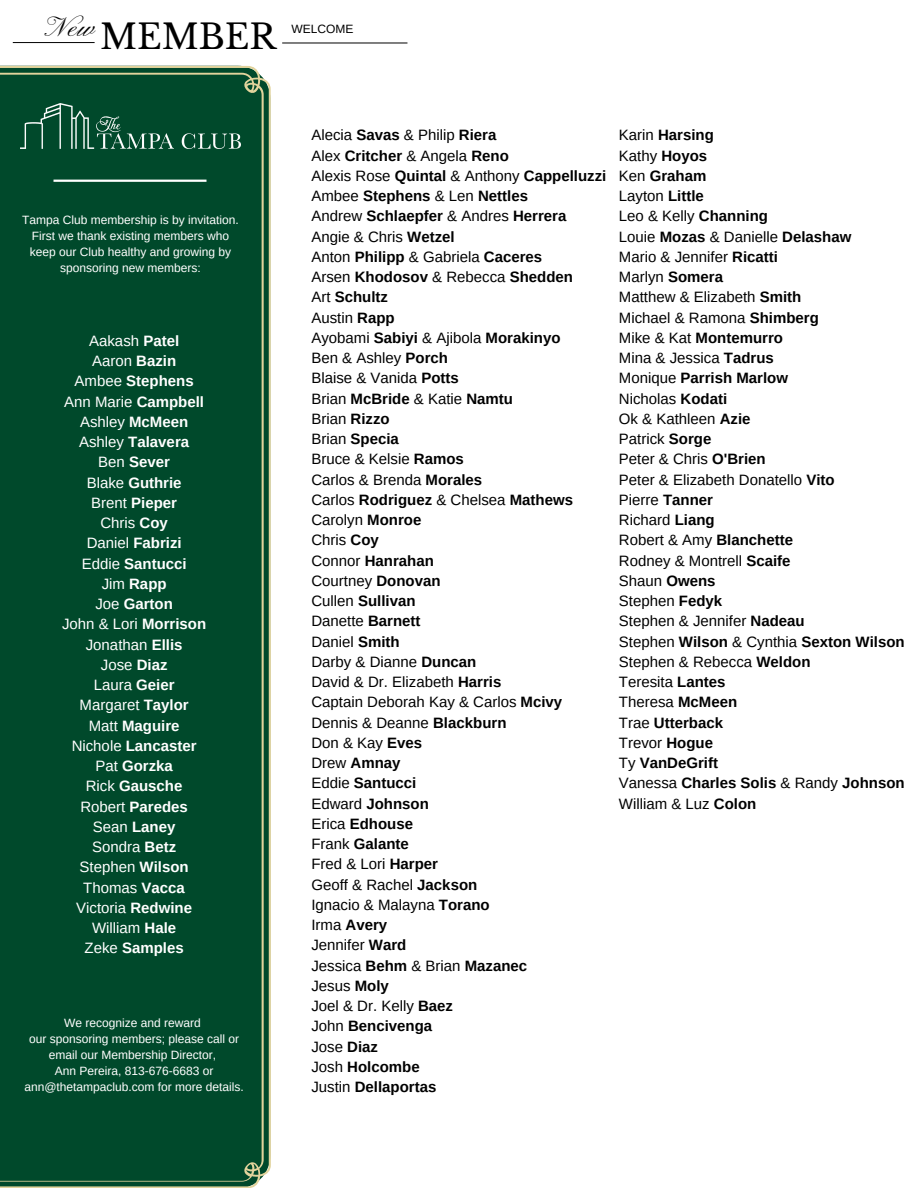
<style>
.page{position:relative;width:918px;height:1188px;background:#fff}
.page>*{position:absolute;margin:0;border:0;box-sizing:border-box;transform-origin:0 0}
.t1{font:34.05px "Libre Baskerville";color:#000}
.t2{font:15px/20.2px "Arimo";color:#000}
.t3{font:700 15px/20.2px "Arimo";color:#fff;text-align:center}
.t4{font:12px/16px "Arimo";color:#fff;text-align:center}
.t5{font:12px "Arimo";color:#000}
.s1{font-weight:400}
.s2{font-weight:700}
</style>
<div class="page">
<hr style="left:13px;top:42px;width:82px;height:1px;background:#000">
<hr style="left:282px;top:43px;width:125px;height:1px;background:#000">
<div style="left:0;top:66px;width:271px;height:1122px;background:#00492b"></div>
<h1 class="t1" style="left:48px;top:16px;width:230px"><sup>New</sup> MEMBER</h1>
<p class="t5" style="left:292px;top:23px;width:64px">WELCOME</p>
<p class="t4" style="left:22px;top:211px;width:218px">Tampa Club membership is by invitation.<br>First we thank existing members who keep our Club healthy and growing by sponsoring new members:</p>
<p class="t3" style="left:62px;top:331px;width:146px"><span class="s1">Aakash</span> Patel<br><span class="s1">Aaron</span> Bazin<br><span class="s1">Ambee</span> Stephens<br><span class="s1">Ann Marie</span> Campbell<br><span class="s1">Ashley</span> McMeen<br><span class="s1">Ashley</span> Talavera<br><span class="s1">Ben</span> Sever<br><span class="s1">Blake</span> Guthrie<br><span class="s1">Brent</span> Pieper<br><span class="s1">Chris</span> Coy<br><span class="s1">Daniel</span> Fabrizi<br><span class="s1">Eddie</span> Santucci<br><span class="s1">Jim</span> Rapp<br><span class="s1">Joe</span> Garton<br><span class="s1">John &amp; Lori</span> Morrison<br><span class="s1">Jonathan</span> Ellis<br><span class="s1">Jose</span> Diaz<br><span class="s1">Laura</span> Geier<br><span class="s1">Margaret</span> Taylor<br><span class="s1">Matt</span> Maguire<br><span class="s1">Nichole</span> Lancaster<br><span class="s1">Pat</span> Gorzka<br><span class="s1">Rick</span> Gausche<br><span class="s1">Robert</span> Paredes<br><span class="s1">Sean</span> Laney<br><span class="s1">Sondra</span> Betz<br><span class="s1">Stephen</span> Wilson<br><span class="s1">Thomas</span> Vacca<br><span class="s1">Victoria</span> Redwine<br><span class="s1">William</span> Hale<br><span class="s1">Zeke</span> Samples</p>
<p class="t4" style="left:24px;top:1015px;width:221px">We recognize and reward<br>our sponsoring members; please call or email our Membership Director,<br>Ann Pereira, 813-676-6683 or ann@thetampaclub.com for more details.</p>
<p class="t2" style="left:311px;top:125px;width:296px">Alecia <span class="s2">Savas</span> &amp; Philip <span class="s2">Riera<br></span>Alex <span class="s2">Critcher</span> &amp; Angela <span class="s2">Reno<br></span>Alexis Rose <span class="s2">Quintal</span> &amp; Anthony <span class="s2">Cappelluzzi<br></span>Ambee <span class="s2">Stephens</span> &amp; Len <span class="s2">Nettles<br></span>Andrew <span class="s2">Schlaepfer</span> &amp; Andres <span class="s2">Herrera<br></span>Angie &amp; Chris <span class="s2">Wetzel<br></span>Anton <span class="s2">Philipp</span> &amp; Gabriela <span class="s2">Caceres<br></span>Arsen <span class="s2">Khodosov</span> &amp; Rebecca <span class="s2">Shedden<br></span>Art <span class="s2">Schultz<br></span>Austin <span class="s2">Rapp<br></span>Ayobami <span class="s2">Sabiyi</span> &amp; Ajibola <span class="s2">Morakinyo<br></span>Ben &amp; Ashley <span class="s2">Porch<br></span>Blaise &amp; Vanida <span class="s2">Potts<br></span>Brian <span class="s2">McBride</span> &amp; Katie <span class="s2">Namtu<br></span>Brian <span class="s2">Rizzo<br></span>Brian <span class="s2">Specia<br></span>Bruce &amp; Kelsie <span class="s2">Ramos<br></span>Carlos &amp; Brenda <span class="s2">Morales<br></span>Carlos <span class="s2">Rodriguez</span> &amp; Chelsea <span class="s2">Mathews<br></span>Carolyn <span class="s2">Monroe<br></span>Chris <span class="s2">Coy<br></span>Connor <span class="s2">Hanrahan<br></span>Courtney <span class="s2">Donovan<br></span>Cullen <span class="s2">Sullivan<br></span>Danette <span class="s2">Barnett<br></span>Daniel <span class="s2">Smith<br></span>Darby &amp; Dianne <span class="s2">Duncan<br></span>David &amp; Dr. Elizabeth <span class="s2">Harris<br></span>Captain Deborah Kay &amp; Carlos <span class="s2">Mcivy<br></span>Dennis &amp; Deanne <span class="s2">Blackburn<br></span>Don &amp; Kay <span class="s2">Eves<br></span>Drew <span class="s2">Amnay<br></span>Eddie <span class="s2">Santucci<br></span>Edward <span class="s2">Johnson<br></span>Erica <span class="s2">Edhouse<br></span>Frank <span class="s2">Galante<br></span>Fred &amp; Lori <span class="s2">Harper<br></span>Geoff &amp; Rachel <span class="s2">Jackson<br></span>Ignacio &amp; Malayna <span class="s2">Torano<br></span>Irma <span class="s2">Avery<br></span>Jennifer <span class="s2">Ward<br></span>Jessica <span class="s2">Behm</span> &amp; Brian <span class="s2">Mazanec<br></span>Jesus <span class="s2">Moly<br></span>Joel &amp; Dr. Kelly <span class="s2">Baez<br></span>John <span class="s2">Bencivenga<br></span>Jose <span class="s2">Diaz<br></span>Josh <span class="s2">Holcombe<br></span>Justin <span class="s2">Dellaportas</span></p>
<p class="t2" style="left:619px;top:125px;width:287px">Karin <span class="s2">Harsing<br></span>Kathy <span class="s2">Hoyos<br></span>Ken <span class="s2">Graham<br></span>Layton <span class="s2">Little<br></span>Leo &amp; Kelly <span class="s2">Channing<br></span>Louie <span class="s2">Mozas</span> &amp; Danielle <span class="s2">Delashaw<br></span>Mario &amp; Jennifer <span class="s2">Ricatti<br></span>Marlyn <span class="s2">Somera<br></span>Matthew &amp; Elizabeth <span class="s2">Smith<br></span>Michael &amp; Ramona <span class="s2">Shimberg<br></span>Mike &amp; Kat <span class="s2">Montemurro<br></span>Mina &amp; Jessica <span class="s2">Tadrus<br></span>Monique <span class="s2">Parrish Marlow<br></span>Nicholas <span class="s2">Kodati<br></span>Ok &amp; Kathleen <span class="s2">Azie<br></span>Patrick <span class="s2">Sorge<br></span>Peter &amp; Chris <span class="s2">O'Brien<br></span>Peter &amp; Elizabeth Donatello <span class="s2">Vito<br></span>Pierre <span class="s2">Tanner<br></span>Richard <span class="s2">Liang<br></span>Robert &amp; Amy <span class="s2">Blanchette<br></span>Rodney &amp; Montrell <span class="s2">Scaife<br></span>Shaun <span class="s2">Owens<br></span>Stephen <span class="s2">Fedyk<br></span>Stephen &amp; Jennifer <span class="s2">Nadeau<br></span>Stephen <span class="s2">Wilson</span> &amp; Cynthia <span class="s2">Sexton Wilson<br></span>Stephen &amp; Rebecca <span class="s2">Weldon<br></span>Teresita <span class="s2">Lantes<br></span>Theresa <span class="s2">McMeen<br></span>Trae <span class="s2">Utterback<br></span>Trevor <span class="s2">Hogue<br></span>Ty <span class="s2">VanDeGrift<br></span>Vanessa <span class="s2">Charles Solis</span> &amp; Randy <span class="s2">Johnson<br></span>William &amp; Luz <span class="s2">Colon</span></p>
</div>
